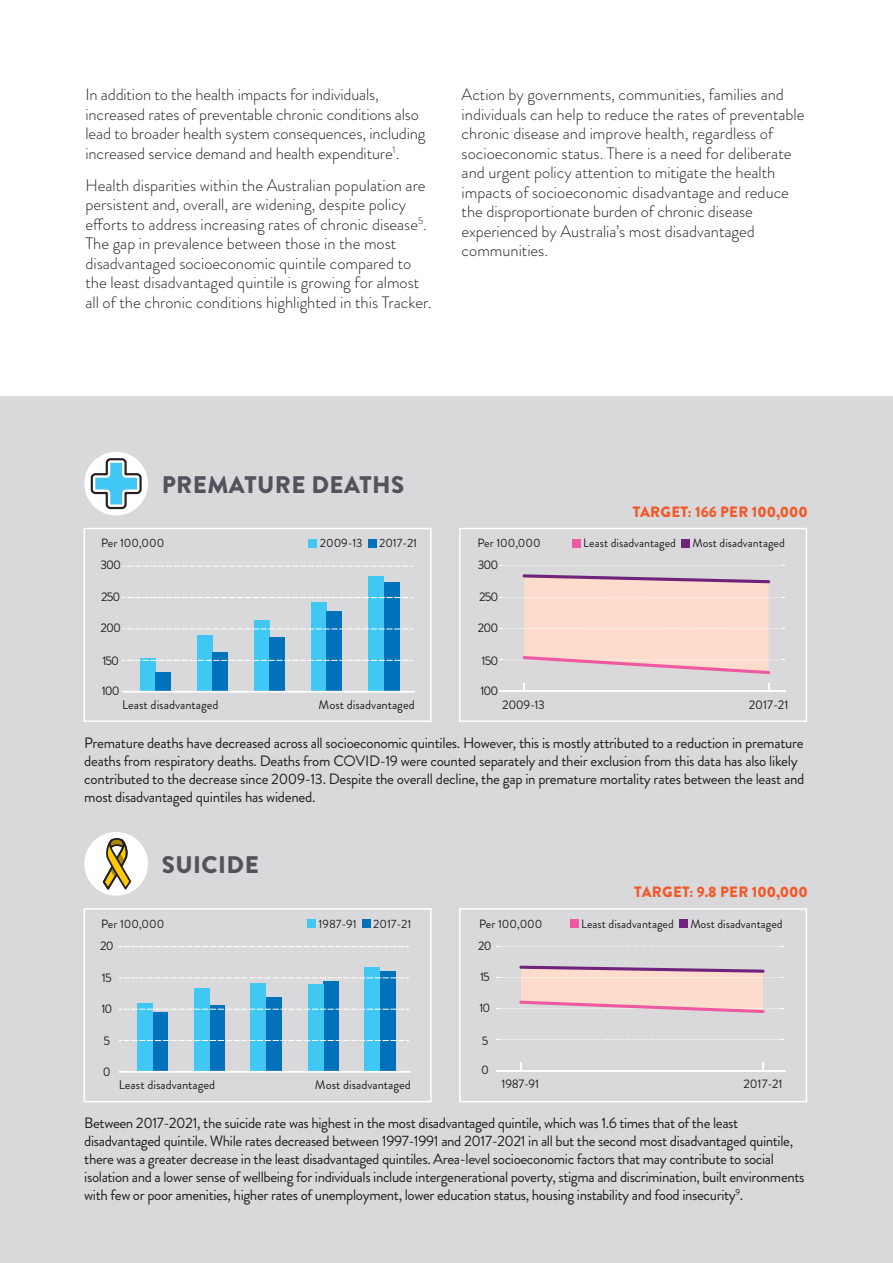
<style>
.page{position:relative;width:893px;height:1263px;background:#fff}
.page>*{position:absolute;margin:0;border:0;box-sizing:border-box;transform-origin:0 0}
.t1{font:900 24px "Brandon Grotesque";letter-spacing:.02em;color:#51545d}
.t2{font:300 16.5px/19.5px "Brandon Grotesque";color:#231f20}
.t3{font:15px/18px "Brandon Grotesque";letter-spacing:-.025em;color:#231f20}
.t4{font:900 15px "Brandon Grotesque";letter-spacing:.01em;color:#f15929}
.t5{font:12.45px "Brandon Grotesque";color:#231f20}
.t6{font:12.3px "Brandon Grotesque";letter-spacing:-.025em;color:#231f20}
.t7{font:12px "Brandon Grotesque";color:#231f20}
</style>
<div class="page">
<div style="left:0;top:397px;width:893px;height:866px;background:#d9d8da"></div>
<div style="left:84px;top:452px;width:64px;height:63px;background:#fff;border-radius:50%"></div>
<svg style="left:90px;top:457px;width:53px;height:53px"></svg>
<div style="left:84px;top:528px;width:348px;height:194px;border:2px solid #fff"></div>
<div style="left:140px;top:658px;width:16px;height:34px;background:#40c7f4"></div>
<div style="left:156px;top:672px;width:15px;height:20px;background:#0071bb"></div>
<div style="left:197px;top:635px;width:16px;height:57px;background:#40c7f4"></div>
<div style="left:213px;top:652px;width:15px;height:40px;background:#0071bb"></div>
<div style="left:254px;top:620px;width:16px;height:72px;background:#40c7f4"></div>
<div style="left:270px;top:637px;width:15px;height:55px;background:#0071bb"></div>
<div style="left:312px;top:602px;width:15px;height:90px;background:#40c7f4"></div>
<div style="left:327px;top:611px;width:15px;height:81px;background:#0071bb"></div>
<div style="left:369px;top:576px;width:15px;height:116px;background:#40c7f4"></div>
<div style="left:384px;top:582px;width:15px;height:110px;background:#0071bb"></div>
<svg style="left:122px;top:597px;width:291px;height:1px"></svg>
<svg style="left:122px;top:566px;width:291px;height:1px"></svg>
<svg style="left:122px;top:629px;width:291px;height:1px"></svg>
<svg style="left:122px;top:660px;width:291px;height:1px"></svg>
<hr style="left:122px;top:691px;width:293px;height:2px;background:#fff">
<div style="left:459px;top:528px;width:348px;height:194px;border:2px solid #fff"></div>
<div style="left:309px;top:539px;width:8px;height:8px;background:#40c7f4"></div>
<div style="left:368px;top:539px;width:8px;height:8px;background:#0071bb"></div>
<hr style="left:500px;top:690px;width:286px;height:2px;background:#fff">
<svg style="left:500px;top:574px;width:284px;height:100px"></svg>
<svg style="left:523px;top:683px;width:2px;height:7px"></svg>
<div style="left:572px;top:539px;width:9px;height:8px;background:#ef59a1"></div>
<div style="left:681px;top:539px;width:9px;height:8px;background:#6f237a"></div>
<div style="left:84px;top:832px;width:64px;height:64px;background:#fff;border-radius:50%"></div>
<svg style="left:103px;top:838px;width:28px;height:51px"></svg>
<div style="left:84px;top:908px;width:348px;height:194px;border:2px solid #fff"></div>
<div style="left:380px;top:972px;width:15px;height:100px;background:#0071bb"></div>
<div style="left:365px;top:967px;width:15px;height:105px;background:#40c7f4"></div>
<div style="left:323px;top:981px;width:15px;height:91px;background:#0071bb"></div>
<div style="left:308px;top:984px;width:15px;height:88px;background:#40c7f4"></div>
<div style="left:266px;top:997px;width:15px;height:75px;background:#0071bb"></div>
<div style="left:251px;top:983px;width:15px;height:89px;background:#40c7f4"></div>
<div style="left:209px;top:1005px;width:15px;height:67px;background:#0071bb"></div>
<div style="left:194px;top:988px;width:15px;height:84px;background:#40c7f4"></div>
<div style="left:152px;top:1012px;width:15px;height:60px;background:#0071bb"></div>
<div style="left:137px;top:1003px;width:15px;height:69px;background:#40c7f4"></div>
<svg style="left:119px;top:978px;width:290px;height:1px"></svg>
<svg style="left:119px;top:946px;width:290px;height:1px"></svg>
<svg style="left:119px;top:1009px;width:290px;height:1px"></svg>
<svg style="left:119px;top:1040px;width:290px;height:1px"></svg>
<hr style="left:119px;top:1071px;width:292px;height:2px;background:#fff">
<div style="left:459px;top:908px;width:348px;height:194px;border:2px solid #fff"></div>
<div style="left:307px;top:919px;width:9px;height:9px;background:#40c7f4"></div>
<div style="left:362px;top:919px;width:9px;height:9px;background:#0071bb"></div>
<svg style="left:520px;top:1062px;width:2px;height:8px"></svg>
<svg style="left:762px;top:1062px;width:2px;height:8px"></svg>
<svg style="left:496px;top:946px;width:288px;height:1px"></svg>
<svg style="left:496px;top:1039px;width:288px;height:1px"></svg>
<hr style="left:496px;top:1070px;width:289px;height:1px;background:#fff">
<svg style="left:496px;top:966px;width:288px;height:47px"></svg>
<div style="left:570px;top:919px;width:8px;height:9px;background:#ef59a1"></div>
<div style="left:679px;top:919px;width:9px;height:9px;background:#6f237a"></div>
<p class="t2" style="left:86px;top:85px;width:341px">In addition to the health impacts for individuals, increased rates of preventable chronic conditions also lead to broader health system consequences, including increased service demand and health expenditure<sup>1</sup>.</p>
<p class="t2" style="left:86px;top:175px;width:348px">Health disparities within the Australian population are persistent and, overall, are widening, despite policy efforts to address increasing rates of chronic disease<sup>5</sup>.<br>The gap in prevalence between those in the most disadvantaged socioeconomic quintile compared to the least disadvantaged quintile is growing for almost all of the chronic conditions highlighted in this Tracker.</p>
<p class="t2" style="left:462px;top:85px;width:344px">Action by governments, communities, families and individuals can help to reduce the rates of preventable chronic disease and improve health, regardless of socioeconomic status. There is a need for deliberate and urgent policy attention to mitigate the health impacts of socioeconomic disadvantage and reduce the disproportionate burden of chronic disease experienced by Australia’s most disadvantaged communities.</p>
<h1 class="t1" style="left:162px;top:468px;width:244px">PREMATURE DEATHS</h1>
<p class="t4" style="left:633px;top:501px;width:177px">TARGET: 166 PER 100,000</p>
<p class="t7" style="left:101px;top:535px;width:65px">Per 100,000</p>
<p class="t7" style="left:320px;top:535px;width:44px">2009-13</p>
<p class="t7" style="left:379px;top:535px;width:40px">2017-21</p>
<p class="t7" style="left:477px;top:535px;width:65px">Per 100,000</p>
<p class="t5" style="left:100px;top:556px;width:22px">300</p>
<p class="t5" style="left:478px;top:556px;width:22px">300</p>
<p class="t5" style="left:101px;top:588px;width:21px">250</p>
<p class="t5" style="left:479px;top:588px;width:21px">250</p>
<p class="t5" style="left:101px;top:620px;width:22px">200</p>
<p class="t5" style="left:102px;top:652px;width:18px">150</p>
<p class="t5" style="left:102px;top:683px;width:19px">100</p>
<p class="t5" style="left:478px;top:619px;width:22px">200</p>
<p class="t5" style="left:482px;top:652px;width:18px">150</p>
<p class="t5" style="left:480px;top:682px;width:19px">100</p>
<p class="t7" style="left:583px;top:535px;width:94px">Least disadvantaged</p>
<p class="t7" style="left:692px;top:535px;width:94px">Most disadvantaged</p>
<p class="t5" style="left:122px;top:696px;width:98px">Least disadvantaged</p>
<p class="t5" style="left:319px;top:696px;width:98px">Most disadvantaged</p>
<p class="t5" style="left:502px;top:696px;width:44px">2009-13</p>
<p class="t5" style="left:749px;top:696px;width:41px">2017-21</p>
<p class="t3" style="left:84px;top:734px;width:722px">Premature deaths have decreased across all socioeconomic quintiles. However, this is mostly attributed to a reduction in premature deaths from respiratory deaths. Deaths from COVID-19 were counted separately and their exclusion from this data has also likely contributed to the decrease since 2009-13. Despite the overall decline, the gap in premature mortality rates between the least and most disadvantaged quintiles has widened.</p>
<h1 class="t1" style="left:162px;top:848px;width:99px">SUICIDE</h1>
<p class="t7" style="left:101px;top:915px;width:65px">Per 100,000</p>
<p class="t7" style="left:319px;top:915px;width:40px">1987-91</p>
<p class="t7" style="left:373px;top:915px;width:40px">2017-21</p>
<p class="t7" style="left:479px;top:915px;width:65px">Per 100,000</p>
<p class="t5" style="left:100px;top:937px;width:15px">20</p>
<p class="t6" style="left:478px;top:937px;width:15px">20</p>
<p class="t5" style="left:102px;top:969px;width:11px">15</p>
<p class="t6" style="left:480px;top:968px;width:11px">15</p>
<p class="t5" style="left:101px;top:1000px;width:12px">10</p>
<p class="t5" style="left:104px;top:1032px;width:8px">5</p>
<p class="t5" style="left:103px;top:1063px;width:9px">0</p>
<p class="t6" style="left:479px;top:999px;width:12px">10</p>
<p class="t6" style="left:482px;top:1032px;width:8px">5</p>
<p class="t6" style="left:481px;top:1061px;width:9px">0</p>
<p class="t4" style="left:634px;top:881px;width:175px">TARGET: 9.8 PER 100,000</p>
<p class="t7" style="left:581px;top:915px;width:94px">Least disadvantaged</p>
<p class="t7" style="left:690px;top:915px;width:94px">Most disadvantaged</p>
<p class="t5" style="left:119px;top:1076px;width:98px">Least disadvantaged</p>
<p class="t5" style="left:315px;top:1076px;width:97px">Most disadvantaged</p>
<p class="t6" style="left:502px;top:1075px;width:39px">1987-91</p>
<p class="t6" style="left:743px;top:1075px;width:41px">2017-21</p>
<p class="t3" style="left:84px;top:1114px;width:722px">Between 2017-2021, the suicide rate was highest in the most disadvantaged quintile, which was 1.6 times that of the least disadvantaged quintile. While rates decreased between 1997-1991 and 2017-2021 in all but the second most disadvantaged quintile, there was a greater decrease in the least disadvantaged quintiles. Area-level socioeconomic factors that may contribute to social isolation and a lower sense of wellbeing for individuals include intergenerational poverty, stigma and discrimination, built environments with few or poor amenities, higher rates of unemployment, lower education status, housing instability and food insecurity<sup>9</sup>.</p>
</div>
